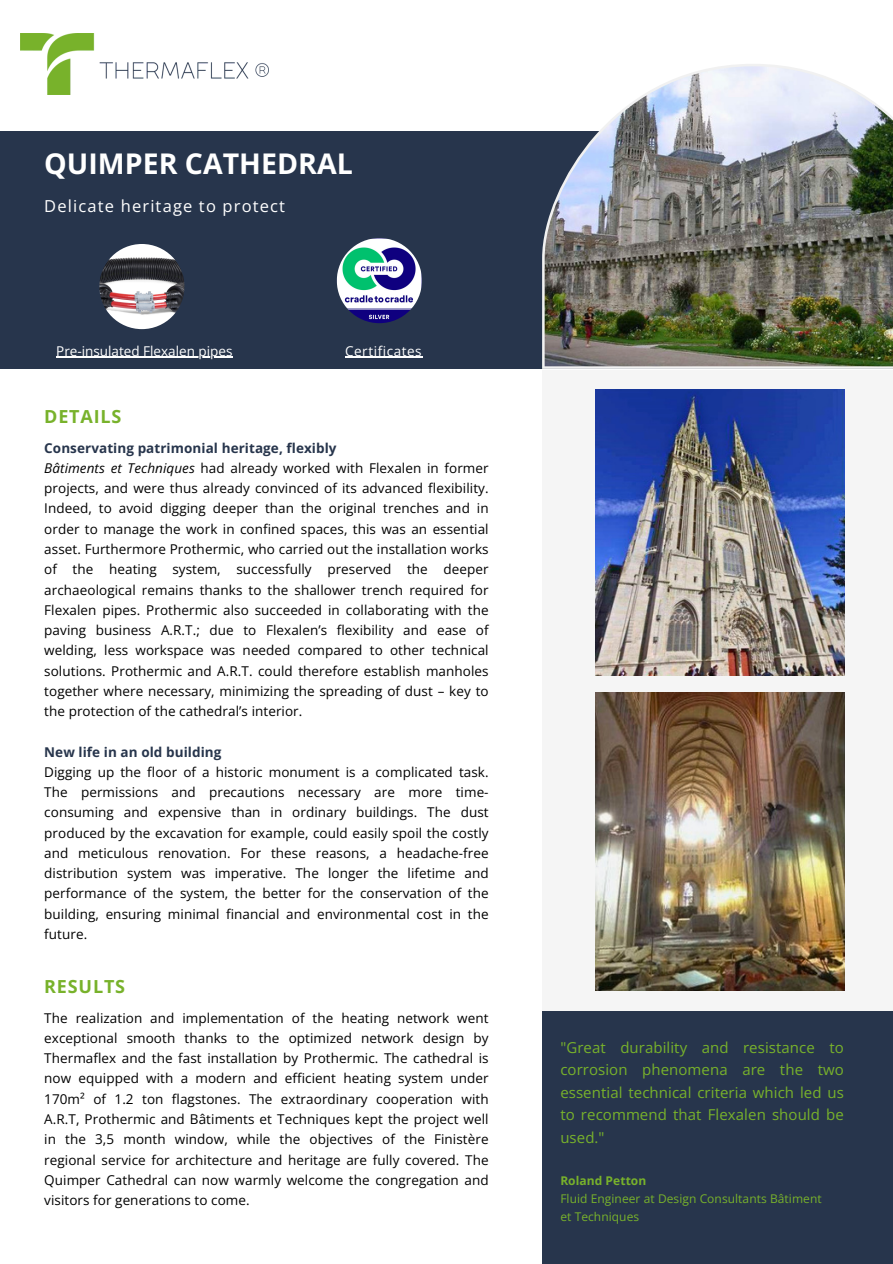
<style>
.page{position:relative;width:893px;height:1264px;background:#fff}
.page>*{position:absolute;margin:0;border:0;box-sizing:border-box;transform-origin:0 0}
.t1{font:700 28.5px "Open Sans";color:#fff}
.t2{font:700 18px "Open Sans";letter-spacing:.045em;color:#78b22b}
.t3{font:16.5px "Open Sans";letter-spacing:.07em;color:#fff}
.t4{font:15px/22.5px "Open Sans";letter-spacing:.005em;color:#78b22b;text-align:justify}
.t5{font:13.5px/20.2px "Open Sans";letter-spacing:.005em;color:#000;text-align:justify}
.t6{font:700 13.5px "Open Sans";letter-spacing:.005em;color:#27354c}
.t7{font:13.5px "Open Sans";color:#fff}
.t8{font:13.5px "Open Sans";letter-spacing:.04em;color:#fff}
.t9{font:12px/18px "Open Sans";letter-spacing:.005em;color:#78b22b}
.t10{font:700 12px "Open Sans";letter-spacing:.005em;color:#78b22b}
.s1{font-style:italic}
</style>
<div class="page">
<div style="left:0;top:131px;width:892px;height:238px;background:#27354c"></div>
<div style="left:542px;top:370px;width:350px;height:893px;background:#f1f1f1"></div>
<img style="left:542px;top:64px;width:350px;height:305px">
<img style="left:595px;top:692px;width:249px;height:298px">
<img style="left:595px;top:389px;width:249px;height:286px">
<img style="left:99px;top:244px;width:85px;height:85px;border-radius:50%">
<hr style="left:56px;top:357px;width:177px;height:1px;background:#fff">
<img style="left:337px;top:238px;width:85px;height:85px;border-radius:50%">
<hr style="left:345px;top:357px;width:77px;height:1px;background:#fff">
<img style="left:21px;top:33px;width:247px;height:61px">
<div style="left:542px;top:1010px;width:350px;height:253px;background:#27354c"></div>
<p class="t1" style="left:44px;top:144px;width:310px">QUIMPER CATHEDRAL</p>
<p class="t3" style="left:44px;top:195px;width:242px">Delicate heritage to protect</p>
<p class="t7" style="left:56px;top:341px;width:178px">Pre-insulated Flexalen pipes</p>
<p class="t8" style="left:345px;top:341px;width:78px">Certificates</p>
<p class="t2" style="left:44px;top:404px;width:79px">DETAILS</p>
<p class="t6" style="left:44px;top:438px;width:294px">Conservating patrimonial heritage, flexibly</p>
<p class="t5" style="left:44px;top:457px;width:446px"><span class="s1">Bâtiments et Techniques</span> had already worked with Flexalen in former projects, and were thus already convinced of its advanced flexibility.<br>Indeed, to avoid digging deeper than the original trenches and in order to manage the work in confined spaces, this was an essential asset. Furthermore Prothermic, who carried out the installation works of the heating system, successfully preserved the deeper archaeological remains thanks to the shallower trench required for Flexalen pipes. Prothermic also succeeded in collaborating with the paving business A.R.T.; due to Flexalen’s flexibility and ease of welding, less workspace was needed compared to other technical solutions. Prothermic and A.R.T. could therefore establish manholes together where necessary, minimizing the spreading of dust – key to the protection of the cathedral’s interior.</p>
<p class="t6" style="left:44px;top:742px;width:179px">New life in an old building</p>
<p class="t5" style="left:44px;top:761px;width:446px">Digging up the floor of a historic monument is a complicated task.<br>The permissions and precautions necessary are more time&shy;consuming and expensive than in ordinary buildings. The dust produced by the excavation for example, could easily spoil the costly and meticulous renovation. For these reasons, a headache-free distribution system was imperative. The longer the lifetime and performance of the system, the better for the conservation of the building, ensuring minimal financial and environmental cost in the future.</p>
<p class="t2" style="left:44px;top:973px;width:82px">RESULTS</p>
<p class="t5" style="left:44px;top:1007px;width:446px">The realization and implementation of the heating network went exceptional smooth thanks to the optimized network design by Thermaflex and the fast installation by Prothermic. The cathedral is now equipped with a modern and efficient heating system under 170m² of 1.2 ton flagstones. The extraordinary cooperation with A.R.T, Prothermic and Bâtiments et Techniques kept the project well in the 3,5 month window, while the objectives of the Finistère regional service for architecture and heritage are fully covered. The Quimper Cathedral can now warmly welcome the congregation and visitors for generations to come.</p>
<p class="t4" style="left:560px;top:1035px;width:285px">"Great durability and resistance to corrosion phenomena are the two essential technical criteria which led us to recommend that Flexalen should be used."</p>
<p class="t10" style="left:560px;top:1172px;width:87px">Roland Petton</p>
<p class="t9" style="left:560px;top:1189px;width:263px">Fluid Engineer at Design Consultants Bâtiment et Techniques</p>
</div>
